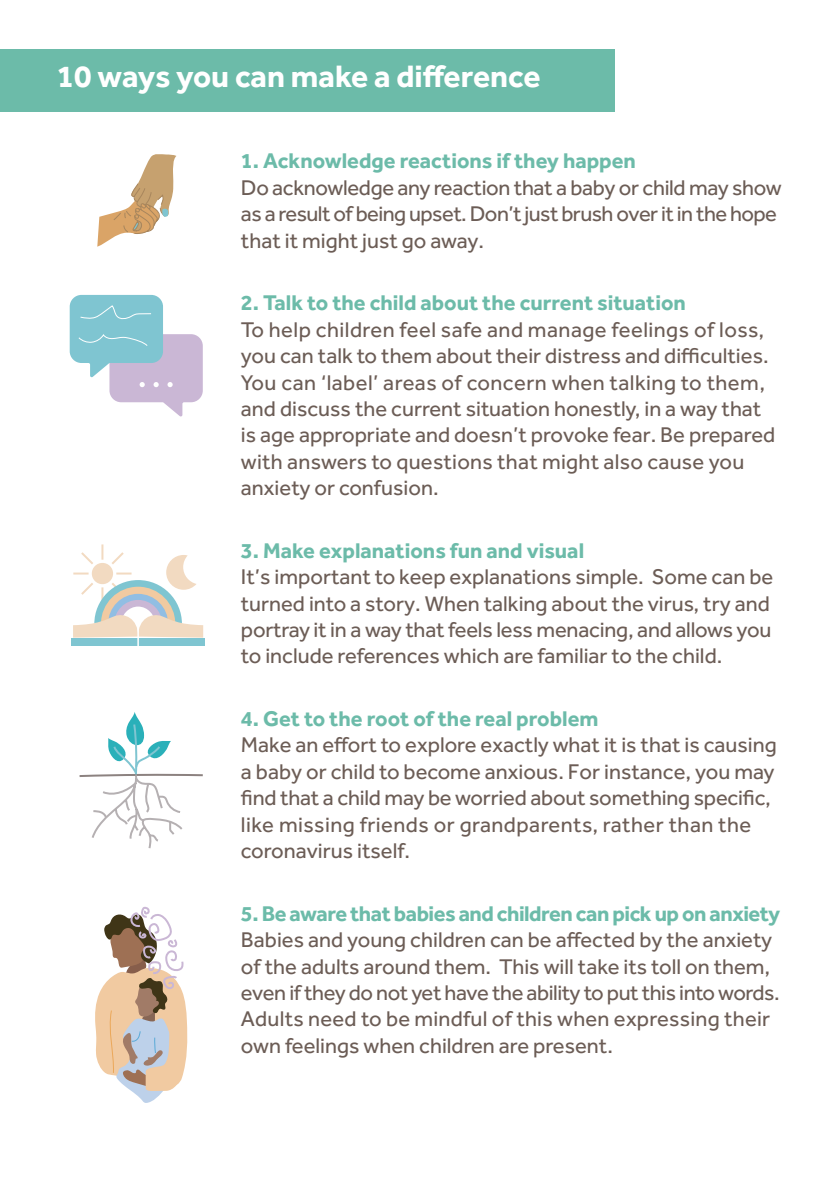
<style>
.page{position:relative;width:840px;height:1191px;background:#fff}
.page>*{position:absolute;margin:0;border:0;box-sizing:border-box;transform-origin:0 0}
.t1{font:700 32px "Effra";color:#fff}
.t2{font:22px/26.4px "Effra";color:#6c5d56}
.t3{font:700 22px "Effra";color:#6cbba9}
.t4{font:700 22px "Effra";letter-spacing:-.02em;color:#6cbba9}
</style>
<div class="page">
<div style="left:0;top:50px;width:614px;height:62px;background:#6cbba9"></div>
<svg style="left:79px;top:712px;width:124px;height:137px"></svg>
<div style="left:71px;top:638px;width:134px;height:7px;background:#7fc5d1"></div>
<hr style="left:137px;top:627px;width:2px;height:26px;background:#fff">
<svg style="left:73px;top:544px;width:130px;height:93px"></svg>
<svg style="left:70px;top:295px;width:133px;height:122px"></svg>
<svg style="left:95px;top:906px;width:93px;height:197px"></svg>
<svg style="left:97px;top:154px;width:79px;height:93px"></svg>
<h1 class="t1" style="left:57px;top:56px;width:485px">10 ways you can make a difference</h1>
<p class="t3" style="left:241px;top:148px;width:396px">1. Acknowledge reactions if they happen</p>
<p class="t2" style="left:241px;top:174px;width:542px">Do acknowledge any reaction that a baby or child may show as a result of being upset. Don’t just brush over it in the hope that it might just go away.</p>
<p class="t3" style="left:241px;top:289px;width:446px">2. Talk to the child about the current situation</p>
<p class="t2" style="left:241px;top:316px;width:535px">To help children feel safe and manage feelings of loss, you can talk to them about their distress and difficulties.<br>You can ‘label’ areas of concern when talking to them, and discuss the current situation honestly, in a way that is age appropriate and doesn’t provoke fear. Be prepared with answers to questions that might also cause you anxiety or confusion.</p>
<p class="t3" style="left:241px;top:537px;width:344px">3. Make explanations fun and visual</p>
<p class="t2" style="left:241px;top:563px;width:533px">It’s important to keep explanations simple. Some can be turned into a story. When talking about the virus, try and portray it in a way that feels less menacing, and allows you to include references which are familiar to the child.</p>
<p class="t3" style="left:241px;top:705px;width:359px">4. Get to the root of the real problem</p>
<p class="t2" style="left:241px;top:731px;width:537px">Make an effort to explore exactly what it is that is causing a baby or child to become anxious. For instance, you may find that a child may be worried about something specific, like missing friends or grandparents, rather than the coronavirus itself.</p>
<p class="t4" style="left:241px;top:900px;width:540px">5. Be aware that babies and children can pick up on anxiety</p>
<p class="t2" style="left:241px;top:926px;width:540px">Babies and young children can be affected by the anxiety of the adults around them. This will take its toll on them, even if they do not yet have the ability to put this into words.<br>Adults need to be mindful of this when expressing their own feelings when children are present.</p>
</div>
